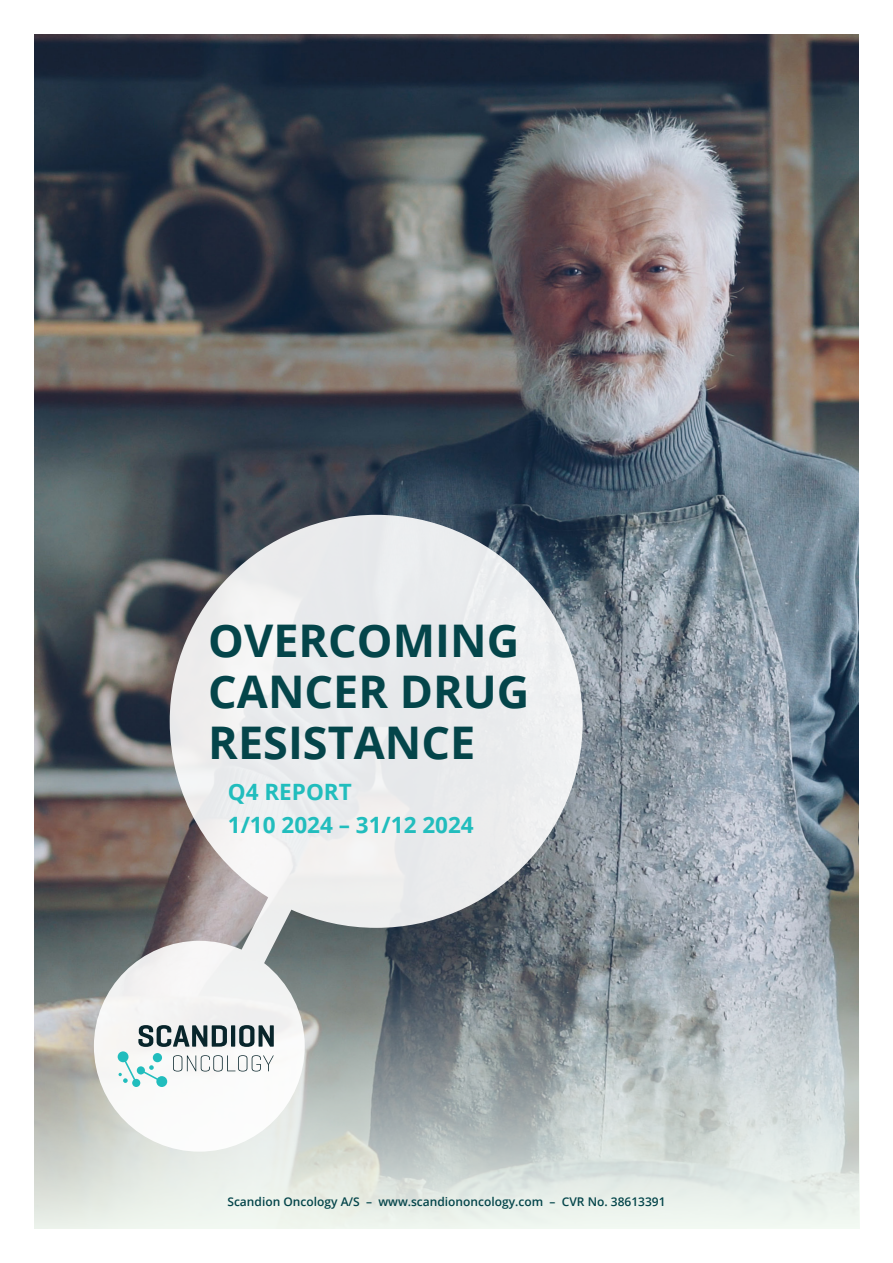
<style>
.page{position:relative;width:893px;height:1263px;background:#fff}
.page>*{position:absolute;margin:0;border:0;box-sizing:border-box;transform-origin:0 0}
.t1{font:700 45px "Open Sans";color:#04454a}
.t2{font:700 22.5px "Open Sans";color:#21bdbd}
.t3{font:600 12px "Open Sans";color:#04454a}
</style>
<div class="page">
<img style="left:34px;top:34px;width:825px;height:835px">
<svg style="left:34px;top:869px;width:825px;height:360px"></svg>
<svg style="left:94px;top:515px;width:489px;height:636px"></svg>
<svg style="left:118px;top:1025px;width:156px;height:62px"></svg>
<p class="t1" style="left:208px;top:609px;width:312px">OVERCOMING</p>
<p class="t1" style="left:208px;top:660px;width:323px">CANCER DRUG</p>
<p class="t1" style="left:208px;top:711px;width:268px">RESISTANCE</p>
<p class="t2" style="left:228px;top:776px;width:125px">Q4 REPORT</p>
<p class="t2" style="left:228px;top:809px;width:247px">1/10 2024 – 31/12 2024</p>
<p class="t3" style="left:227px;top:1194px;width:440px">Scandion Oncology A/S – www.scandiononcology.com – CVR No. 38613391</p>
</div>
